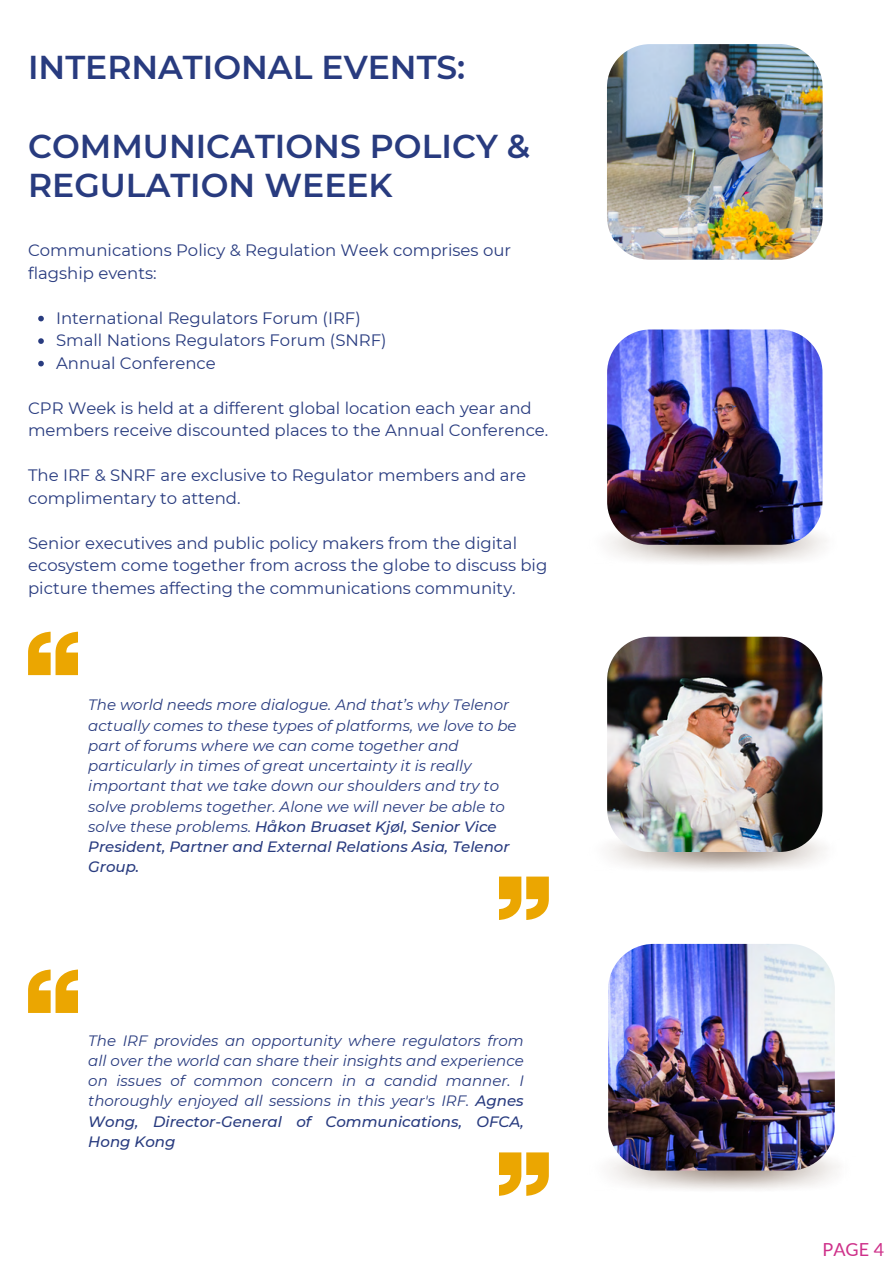
<style>
.page{position:relative;width:894px;height:1264px;background:#fff}
.page>*{position:absolute;margin:0;border:0;box-sizing:border-box;transform-origin:0 0}
.t1{font:600 33px/39.3px "Montserrat";color:#283b7f}
.t2{font:18px "Lato";color:#ce318a}
.t3{font:16.5px/22.5px "Montserrat";color:#283b7f}
.t4{font:italic 15px/20.2px "Montserrat";color:#283b7f}
.s1{font-weight:500}
</style>
<div class="page">
<img style="left:606px;top:44px;width:216px;height:216px;border-radius:43px">
<img style="left:609px;top:833px;width:217px;height:37px">
<img style="left:607px;top:636px;width:215px;height:216px;border-radius:43px">
<img style="left:609px;top:526px;width:217px;height:37px">
<img style="left:607px;top:329px;width:215px;height:216px;border-radius:43px">
<img style="left:610px;top:1150px;width:229px;height:40px">
<img style="left:608px;top:943px;width:226px;height:227px;border-radius:45px">
<svg style="left:38px;top:316px;width:6px;height:5px"></svg>
<svg style="left:38px;top:338px;width:6px;height:6px"></svg>
<svg style="left:38px;top:361px;width:6px;height:5px"></svg>
<svg style="left:28px;top:631px;width:50px;height:44px"></svg>
<svg style="left:499px;top:876px;width:49px;height:44px"></svg>
<svg style="left:499px;top:1152px;width:49px;height:43px"></svg>
<svg style="left:28px;top:969px;width:50px;height:43px"></svg>
<h3 class="t1" style="left:28px;top:47px;width:438px">INTERNATIONAL EVENTS:</h3>
<p class="t1" style="left:28px;top:126px;width:503px">COMMUNICATIONS POLICY &amp;<br>REGULATION WEEEK</p>
<p class="t3" style="left:28px;top:239px;width:484px">Communications Policy &amp; Regulation Week comprises our flagship events:</p>
<p class="t3" style="left:56px;top:306px;width:306px">International Regulators Forum (IRF)</p>
<p class="t3" style="left:56px;top:329px;width:332px">Small Nations Regulators Forum (SNRF)</p>
<p class="t3" style="left:56px;top:351px;width:161px">Annual Conference</p>
<p class="t3" style="left:28px;top:396px;width:521px">CPR Week is held at a different global location each year and members receive discounted places to the Annual Conference.</p>
<p class="t3" style="left:28px;top:464px;width:499px">The IRF &amp; SNRF are exclusive to Regulator members and are complimentary to attend.</p>
<p class="t3" style="left:28px;top:531px;width:520px">Senior executives and public policy makers from the digital ecosystem come together from across the globe to discuss big picture themes affecting the communications community.</p>
<p class="t4" style="left:88px;top:695px;width:429px">The world needs more dialogue. And that’s why Telenor actually comes to these types of platforms, we love to be part of forums where we can come together and particularly in times of great uncertainty it is really important that we take down our shoulders and try to solve problems together. Alone we will never be able to solve these problems. <span class="s1">Håkon Bruaset Kjøl, Senior Vice President, Partner and External Relations Asia, Telenor Group.</span></p>
<p class="t4" style="left:88px;top:1030px;width:437px;text-align:justify">The IRF provides an opportunity where regulators from all over the world can share their insights and experience on issues of common concern in a candid manner. I thoroughly enjoyed all sessions in this year's IRF. <span class="s1">Agnes Wong, Director-General of Communications, OFCA, Hong Kong</span></p>
<p class="t2" style="left:822px;top:1237px;width:63px">PAGE 4</p>
</div>
